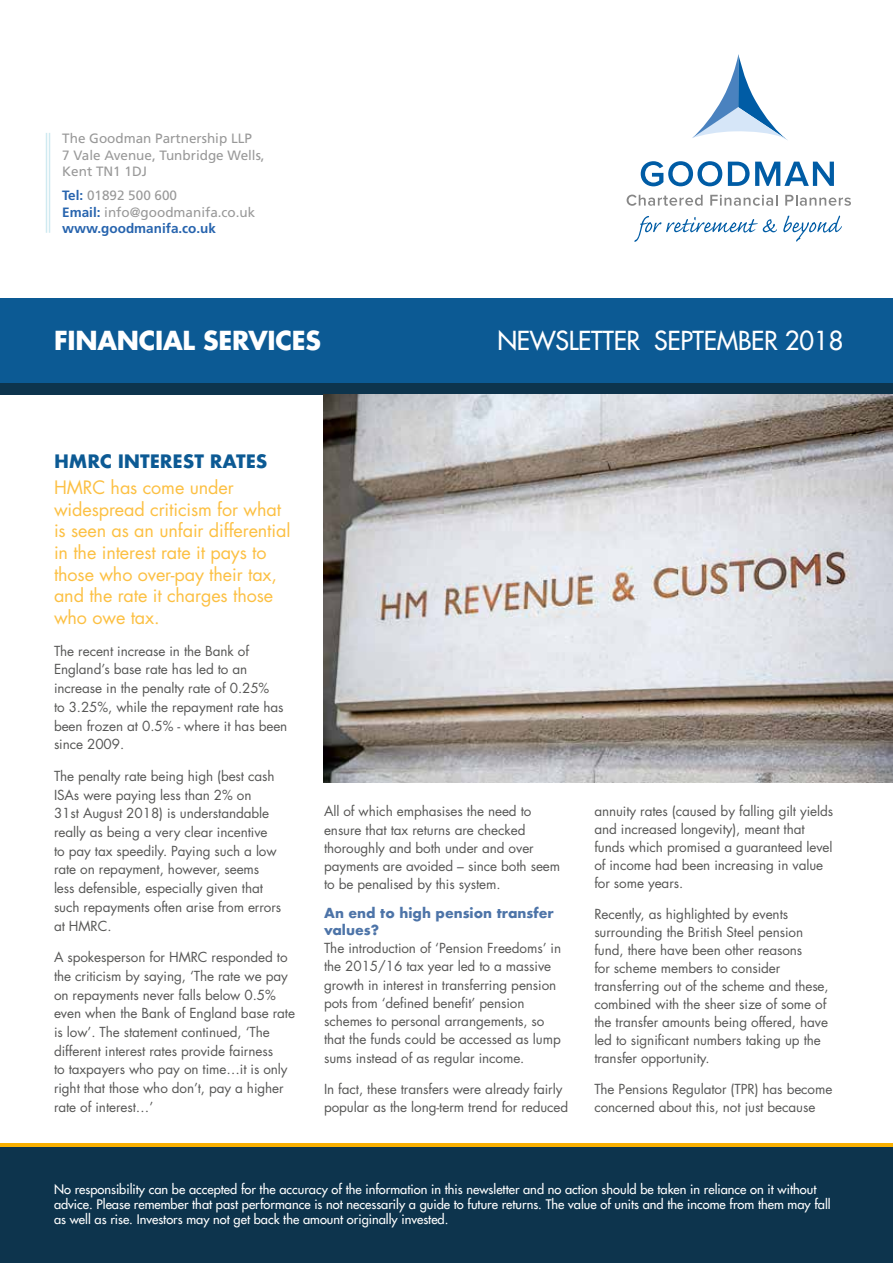
<style>
.page{position:relative;width:893px;height:1263px;background:#fff}
.page>*{position:absolute;margin:0;border:0;box-sizing:border-box;transform-origin:0 0}
.t1{font:25.5px "Futura LT";letter-spacing:-.01em;color:#fff}
.t2{font:700 25.5px "Futura LT";letter-spacing:-.01em;color:#fff}
.t3{font:18px/21.8px "Futura";letter-spacing:-.005em;color:#fcc043}
.t4{font:700 18px "Futura";letter-spacing:-.005em;color:#0c5a94}
.t5{font:13.5px/18.8px "Futura";letter-spacing:-.005em;color:#575756}
.t6{font:13.5px/16.2px "Frutiger";color:#999}
.t7{font:700 13.5px/16.5px "Futura";color:#4d74a8}
.t8{font:12.75px/15px "Futura LT";color:#fff}
.s1{font-weight:700;color:#2764ae}
</style>
<div class="page">
<div style="left:0;top:1143px;width:893px;height:120px;background:#f9b000"></div>
<div style="left:0;top:1147px;width:893px;height:116px;background:#0d344d"></div>
<div style="left:0;top:356px;width:893px;height:38px;background:#0d344d"></div>
<div style="left:0;top:298px;width:893px;height:84px;background:#0c5a94"></div>
<img style="left:324px;top:394px;width:569px;height:388px">
<svg style="left:641px;top:161px;width:81px;height:25px"></svg>
<svg style="left:728px;top:162px;width:106px;height:24px"></svg>
<svg style="left:627px;top:195px;width:76px;height:11px"></svg>
<svg style="left:710px;top:195px;width:68px;height:11px"></svg>
<svg style="left:785px;top:195px;width:66px;height:11px"></svg>
<svg style="left:634px;top:216px;width:143px;height:26px"></svg>
<svg style="left:783px;top:216px;width:59px;height:26px"></svg>
<svg style="left:692px;top:54px;width:95px;height:86px"></svg>
<hr style="left:49px;top:133px;width:1px;height:100px;background:#d0eaf1">
<hr style="left:46px;top:133px;width:1px;height:100px;background:#d0eaf1">
<p class="t6" style="left:62px;top:130px;width:204px">The Goodman Partnership LLP<br>7 Vale Avenue, Tunbridge Wells,<br>Kent TN1 1DJ</p>
<p class="t6" style="left:62px;top:188px;width:195px"><span class="s1">Tel:</span> 01892 500 600<br><span class="s1">Email:</span> info@goodmanifa.co.uk <span class="s1">www.goodmanifa.co.uk</span></p>
<h1 class="t2" style="left:54px;top:324px;width:269px">FINANCIAL SERVICES</h1>
<h1 class="t1" style="left:497px;top:324px;width:347px">NEWSLETTER SEPTEMBER 2018</h1>
<h2 class="t4" style="left:54px;top:448px;width:215px">HMRC INTEREST RATES</h2>
<h2 class="t3" style="left:54px;top:476px;width:238px">HMRC has come under widespread criticism for what is seen as an unfair differential in the interest rate it pays to those who over-pay their tax, and the rate it charges those who owe tax.</h2>
<p class="t5" style="left:54px;top:641px;width:235px">The recent increase in the Bank of<br>England’s base rate has led to an increase in the penalty rate of 0.25%<br>to 3.25%, while the repayment rate has been frozen at 0.5% - where it has been since 2009.</p>
<p class="t5" style="left:54px;top:766px;width:229px">The penalty rate being high (best cash ISAs were paying less than 2% on<br>31st August 2018) is understandable really as being a very clear incentive to pay tax speedily. Paying such a low rate on repayment, however, seems less defensible, especially given that such repayments often arise from errors at HMRC.</p>
<p class="t5" style="left:54px;top:947px;width:243px">A spokesperson for HMRC responded to the criticism by saying, ‘The rate we pay on repayments never falls below 0.5% even when the Bank of England base rate is low’. The statement continued, ‘The different interest rates provide fairness<br>to taxpayers who pay on time…it is only right that those who don’t, pay a higher rate of interest…’</p>
<p class="t5" style="left:324px;top:802px;width:238px;line-height:18.3px">All of which emphasises the need to ensure that tax returns are checked thoroughly and both under and over payments are avoided – since both seem to be penalised by this system.</p>
<p class="t7" style="left:324px;top:905px;width:231px">An end to high pension transfer values?</p>
<p class="t5" style="left:324px;top:939px;width:239px;line-height:18.3px">The introduction of ‘Pension Freedoms’ in the 2015/16 tax year led to a massive growth in interest in transferring pension pots from ‘defined benefit’ pension schemes to personal arrangements, so that the funds could be accessed as lump sums instead of as regular income.</p>
<p class="t5" style="left:324px;top:1079px;width:246px;line-height:18.3px">In fact, these transfers were already fairly popular as the long-term trend for reduced</p>
<p class="t5" style="left:594px;top:802px;width:240px;line-height:18px">annuity rates (caused by falling gilt yields and increased longevity), meant that funds which promised a guaranteed level of income had been increasing in value for some years.</p>
<p class="t5" style="left:594px;top:905px;width:236px;line-height:18px">Recently, as highlighted by events surrounding the British Steel pension fund, there have been other reasons<br>for scheme members to consider transferring out of the scheme and these, combined with the sheer size of some of the transfer amounts being offered, have led to significant numbers taking up the transfer opportunity.</p>
<p class="t5" style="left:594px;top:1079px;width:240px;line-height:18px">The Pensions Regulator (TPR) has become concerned about this, not just because</p>
<p class="t8" style="left:54px;top:1181px;width:778px">No responsibility can be accepted for the accuracy of the information in this newsletter and no action should be taken in reliance on it without advice. Please remember that past performance is not necessarily a guide to future returns. The value of units and the income from them may fall as well as rise. Investors may not get back the amount originally invested.</p>
</div>
